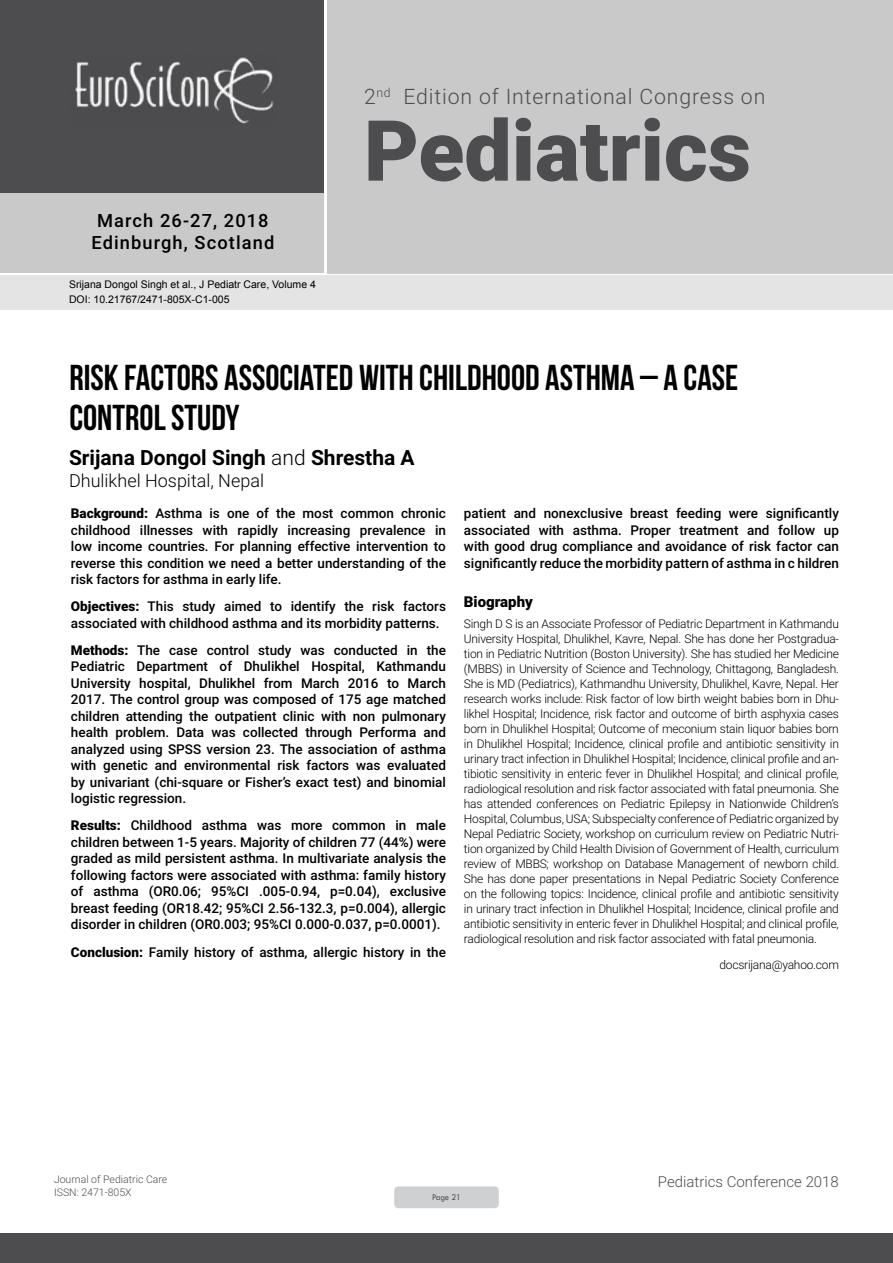
<style>
.page{position:relative;width:893px;height:1263px;background:#fff}
.page>*{position:absolute;margin:0;border:0;box-sizing:border-box;transform-origin:0 0}
.t1{font:900 84.3px "Roboto";color:#4d4d4f}
.t2{font:36px/39.6px "Bebas Neue";color:#000}
.t3{font:300 21.3px "Roboto";letter-spacing:.04em;color:#4d4d4f}
.t4{font:700 21px "Roboto";color:#000}
.t5{font:500 18.3px/21.9px "Roboto";letter-spacing:.06em;color:#000;text-align:center}
.t6{font:300 18px "Roboto";color:#000}
.t7{font:300 15px "Roboto";color:#4d4d4f}
.t8{font:900 15px "Roboto";color:#000}
.t9{font:500 13.5px/16.5px "Roboto";color:#000;text-align:justify}
.t10{font:300 12px/15px "Roboto";letter-spacing:-.02em;color:#000;text-align:justify}
.t11{font:10.5px/14.4px "Arial";color:#000}
.t12{font:300 10.5px "Roboto";color:#4d4d4f}
.t13{font:9px "Tw Cen";letter-spacing:-.02em;color:#4d4d4f;scale:.95 1}
.s1{font-weight:300}
.s2{font-weight:900}
</style>
<div class="page">
<div style="left:0;top:0;width:323px;height:193px;background:#4d4d4f"></div>
<div style="left:1px;top:193px;width:323px;height:80px;background:#c9c9ca"></div>
<div style="left:327px;top:0;width:566px;height:273px;background:#c9c9ca"></div>
<img style="left:75px;top:57px;width:199px;height:67px">
<div style="left:0;top:1233px;width:893px;height:30px;background:#4d4d4f"></div>
<div style="left:1px;top:275px;width:892px;height:35px;background:#e4e4e4"></div>
<div style="left:394px;top:1186px;width:105px;height:22px;background:#cfd0d2;border-radius:4px"></div>
<h3 class="t5" style="left:92px;top:209px;width:184px">March 26-27, 2018<br>Edinburgh, Scotland</h3>
<p class="t11" style="left:69px;top:278px;width:248px">Srijana Dongol Singh et al., J Pediatr Care, Volume 4<br>DOI: 10.21767/2471-805X-C1-005</p>
<h3 class="t3" style="left:364px;top:82px;width:403px">2<sup>nd</sup> Edition of International Congress on</h3>
<h1 class="t1" style="left:364px;top:92px;width:388px">Pediatrics</h1>
<h2 class="t2" style="left:69px;top:358px;width:670px">RISK FACTORS ASSOCIATED WITH CHILDHOOD ASTHMA – A CASE<br>CONTROL STUDY</h2>
<h3 class="t4" style="left:69px;top:443px;width:347px">Srijana Dongol Singh <span class="s1">and</span> Shrestha A</h3>
<h3 class="t6" style="left:69px;top:468px;width:196px">Dhulikhel Hospital, Nepal</h3>
<p class="t9" style="left:71px;top:504px;width:376px"><span class="s2">Background:</span> Asthma is one of the most common chronic childhood illnesses with rapidly increasing prevalence in low income countries. For planning effective intervention to reverse this condition we need a better understanding of the risk factors for asthma in early life.</p>
<p class="t9" style="left:71px;top:598px;width:376px"><span class="s2">Objectives:</span> This study aimed to identify the risk factors associated with childhood asthma and its morbidity patterns.</p>
<p class="t9" style="left:71px;top:641px;width:376px"><span class="s2">Methods:</span> The case control study was conducted in the Pediatric Department of Dhulikhel Hospital, Kathmandu University hospital, Dhulikhel from March 2016 to March 2017. The control group was composed of 175 age matched children attending the outpatient clinic with non pulmonary health problem. Data was collected through Performa and analyzed using SPSS version 23. The association of asthma with genetic and environmental risk factors was evaluated by univariant (chi-square or Fisher’s exact test) and binomial logistic regression.</p>
<p class="t9" style="left:71px;top:817px;width:376px"><span class="s2">Results:</span> Childhood asthma was more common in male children between 1-5 years. Majority of children 77 (44%) were graded as mild persistent asthma. In multivariate analysis the following factors were associated with asthma: family history of asthma (OR0.06; 95%CI .005-0.94, p=0.04), exclusive breast feeding (OR18.42; 95%CI 2.56-132.3, p=0.004), allergic disorder in children (OR0.003; 95%CI 0.000-0.037, p=0.0001).</p>
<p class="t9" style="left:71px;top:943px;width:376px"><span class="s2">Conclusion:</span> Family history of asthma, allergic history in the</p>
<p class="t9" style="left:464px;top:504px;width:376px">patient and nonexclusive breast feeding were significantly associated with asthma. Proper treatment and follow up with good drug compliance and avoidance of risk factor can significantly reduce the morbidity pattern of asthma in c hildren</p>
<p class="t8" style="left:464px;top:591px;width:70px">Biography</p>
<p class="t10" style="left:464px;top:616px;width:377px">Singh D S is an Associate Professor of Pediatric Department in Kathmandu University Hospital, Dhulikhel, Kavre, Nepal. She has done her Postgradua&shy;tion in Pediatric Nutrition (Boston University). She has studied her Medicine (MBBS) in University of Science and Technology, Chittagong, Bangladesh.<br>She is MD (Pediatrics), Kathmandhu University, Dhulikhel, Kavre, Nepal. Her research works include: Risk factor of low birth weight babies born in Dhu&shy;likhel Hospital; Incidence, risk factor and outcome of birth asphyxia cases born in Dhulikhel Hospital; Outcome of meconium stain liquor babies born in Dhulikhel Hospital; Incidence, clinical profile and antibiotic sensitivity in urinary tract infection in Dhulikhel Hospital; Incidence, clinical profile and an&shy;tibiotic sensitivity in enteric fever in Dhulikhel Hospital; and clinical profile, radiological resolution and risk factor associated with fatal pneumonia. She has attended conferences on Pediatric Epilepsy in Nationwide Children’s Hospital, Columbus, USA; Subspecialty conference of Pediatric organized by Nepal Pediatric Society, workshop on curriculum review on Pediatric Nutri&shy;tion organized by Child Health Division of Government of Health, curriculum review of MBBS; workshop on Database Management of newborn child.<br>She has done paper presentations in Nepal Pediatric Society Conference on the following topics: Incidence, clinical profile and antibiotic sensitivity in urinary tract infection in Dhulikhel Hospital; Incidence, clinical profile and antibiotic sensitivity in enteric fever in Dhulikhel Hospital; and clinical profile, radiological resolution and risk factor associated with fatal pneumonia.</p>
<p class="t10" style="left:719px;top:957px;width:121px">docsrijana@yahoo.com</p>
<p class="t12" style="left:54px;top:1172px;width:115px">Journal of Pediatric Care</p>
<p class="t7" style="left:658px;top:1171px;width:183px">Pediatrics Conference 2018</p>
<p class="t12" style="left:54px;top:1185px;width:79px">ISSN: 2471-805X</p>
<p class="t13" style="left:432px;top:1192px;width:32px">Page 21</p>
</div>
